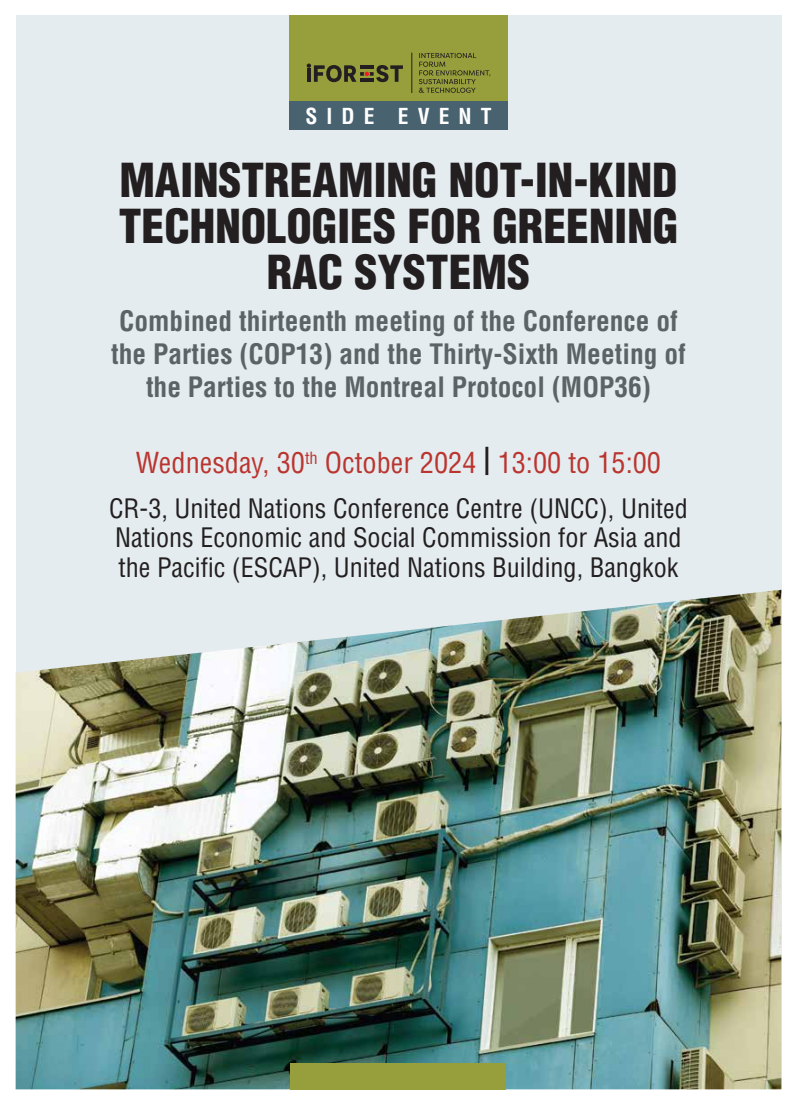
<style>
.page{position:relative;width:797px;height:1105px;background:#fff}
.page>*{position:absolute;margin:0;border:0;box-sizing:border-box;transform-origin:0 0}
.t1{font:900 condensed 45.75px/45.8px "Helvetica LT Std";color:#231f20;text-align:center}
.t2{font:condensed 28.25px "Helvetica LT Std";color:#ba352f}
.t3{font:700 condensed 27.5px/33.4px "Helvetica LT Std";color:#5c6367;text-align:center}
.t4{font:condensed 26.12px/29.2px "Helvetica LT Std";color:#231f20}
.t5{font:700 condensed 21.5px "Helvetica LT Std";letter-spacing:.42em;color:#fff}
</style>
<div class="page">
<div style="left:16px;top:16px;width:765px;height:1073px;background:#e5ecef"></div>
<img style="left:16px;top:590px;width:765px;height:499px">
<div style="left:291px;top:1063px;width:215px;height:26px;background:#969f3c"></div>
<div style="left:289px;top:16px;width:219px;height:108px;background:#969f3c"></div>
<div style="left:289px;top:101px;width:219px;height:29px;background:#48626f"></div>
<svg style="left:307px;top:64px;width:96px;height:18px"></svg>
<svg style="left:419px;top:53px;width:71px;height:40px"></svg>
<hr style="left:411px;top:53px;width:1px;height:40px;background:#231f20">
<p class="t5" style="left:305px;top:103px;width:187px">SIDE EVENT</p>
<h1 class="t1" style="left:119px;top:157px;width:561px">MAINSTREAMING NOT-IN-KIND<br>TECHNOLOGIES FOR GREENING<br>RAC SYSTEMS</h1>
<p class="t3" style="left:111px;top:304px;width:576px">Combined thirteenth meeting of the Conference of the Parties (COP13) and the Thirty-Sixth Meeting of the Parties to the Montreal Protocol (MOP36)</p>
<p class="t2" style="left:136px;top:445px;width:526px">Wednesday, 30<sup>th</sup> October 2024 <sup>|</sup> 13:00 to 15:00</p>
<p class="t4" style="left:109px;top:494px;width:580px">CR-3, United Nations Conference Centre (UNCC), United<br>Nations Economic and Social Commission for Asia and the Pacific (ESCAP), United Nations Building, Bangkok</p>
</div>
